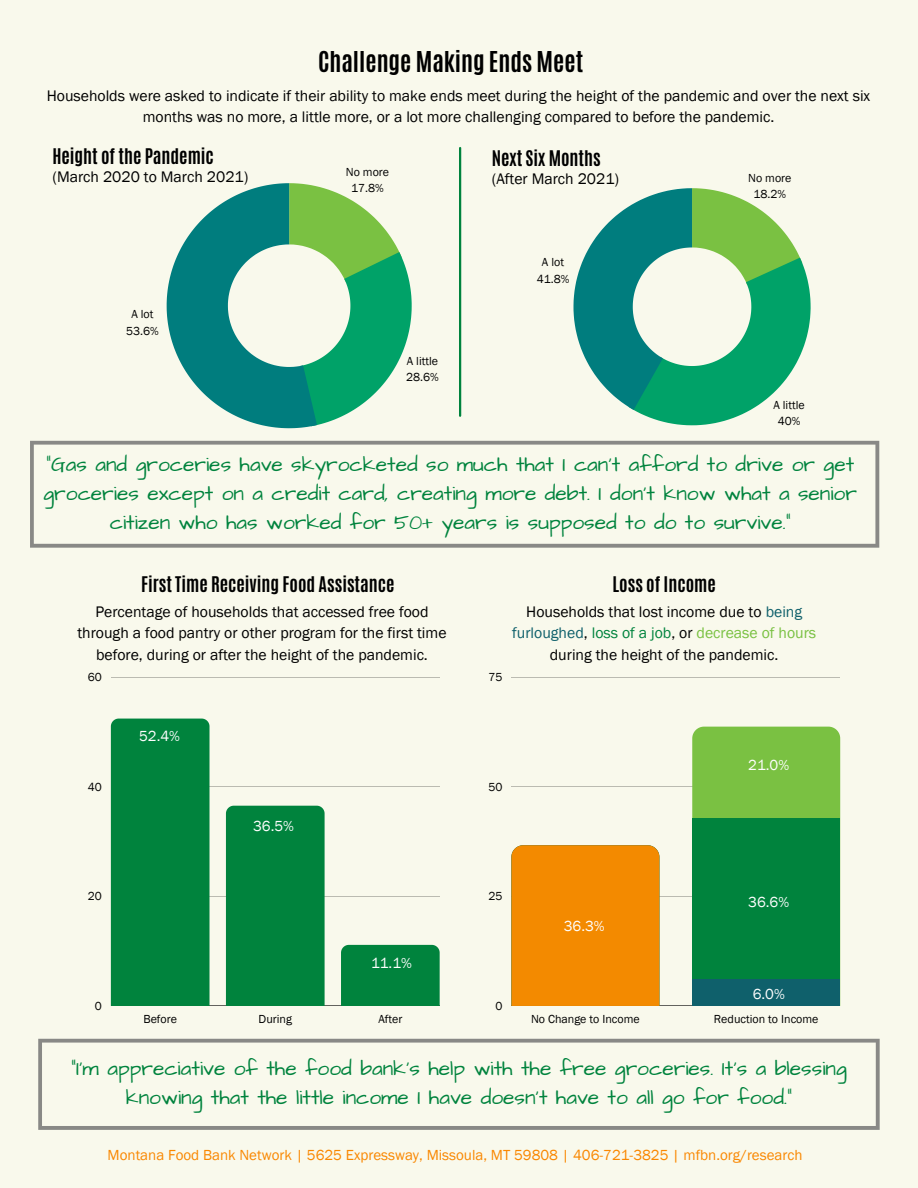
<style>
.page{position:relative;width:918px;height:1188px;background:#f9f9ec}
.page>*{position:absolute;margin:0;border:0;box-sizing:border-box;transform-origin:0 0}
.t1{font:700 24px "Antonio";color:#000}
.t2{font:21px/29.2px "Architects Daughter";color:#00833d;text-align:center}
.t3{font:700 18px "Antonio";color:#000}
.t4{font:15.75px/21.3px "Franklin Gothic";color:#000;text-align:center}
.t5{font:15px "Franklin Gothic";color:#fa8700}
.t6{font:15px "Franklin Gothic";color:#fefefe}
.t7{font:12px "Franklin Gothic";color:#000}
.s1{color:#0f606b}
.s2{color:#00833d}
.s3{color:#7ac142}
</style>
<div class="page">
<hr style="left:511px;top:677px;width:329px;height:1px;background:#000">
<hr style="left:511px;top:787px;width:329px;height:1px;background:#000">
<hr style="left:511px;top:896px;width:329px;height:1px;background:#000">
<hr style="left:511px;top:1006px;width:329px;height:1px;background:#000">
<div style="left:692px;top:727px;width:148px;height:92px;background:#7ac142"></div>
<div style="left:692px;top:819px;width:148px;height:187px;background:#00833d"></div>
<div style="left:692px;top:980px;width:148px;height:26px;background:#0f606b"></div>
<div style="left:511px;top:845px;width:148px;height:161px;background:#f38a00"></div>
<hr style="left:459px;top:148px;width:2px;height:268px;background:#00833d">
<svg style="left:573px;top:188px;width:238px;height:237px"></svg>
<svg style="left:167px;top:183px;width:245px;height:245px"></svg>
<svg style="left:38px;top:1039px;width:842px;height:91px"></svg>
<hr style="left:111px;top:677px;width:329px;height:1px;background:#000">
<hr style="left:111px;top:787px;width:329px;height:1px;background:#000">
<hr style="left:111px;top:896px;width:329px;height:1px;background:#000">
<hr style="left:111px;top:1006px;width:329px;height:1px;background:#000">
<div style="left:111px;top:719px;width:99px;height:287px;background:#00833d"></div>
<div style="left:226px;top:806px;width:99px;height:200px;background:#00833d"></div>
<div style="left:341px;top:945px;width:99px;height:61px;background:#00833d"></div>
<svg style="left:30px;top:441px;width:849px;height:107px"></svg>
<p class="t1" style="left:318px;top:45px;width:266px">Challenge Making Ends Meet</p>
<p class="t4" style="left:47px;top:85px;width:825px">Households were asked to indicate if their ability to make ends meet during the height of the pandemic and over the next six months was no more, a little more, or a lot more challenging compared to before the pandemic.</p>
<p class="t3" style="left:52px;top:144px;width:163px">Height of the Pandemic</p>
<p class="t3" style="left:492px;top:145px;width:111px">Next Six Months</p>
<p class="t7" style="left:346px;top:165px;width:45px">No more</p>
<p class="t7" style="left:351px;top:181px;width:34px">17.8%</p>
<p class="t4" style="left:52px;top:166px;width:197px">(March 2020 to March 2021)</p>
<p class="t4" style="left:492px;top:168px;width:129px">(After March 2021)</p>
<p class="t7" style="left:131px;top:307px;width:24px">A lot</p>
<p class="t7" style="left:126px;top:324px;width:34px">53.6%</p>
<p class="t7" style="left:407px;top:354px;width:33px">A little</p>
<p class="t7" style="left:406px;top:370px;width:34px">28.6%</p>
<p class="t7" style="left:542px;top:255px;width:24px">A lot</p>
<p class="t7" style="left:537px;top:272px;width:34px">41.8%</p>
<p class="t7" style="left:748px;top:171px;width:45px">No more</p>
<p class="t7" style="left:753px;top:187px;width:34px">18.2%</p>
<p class="t7" style="left:773px;top:398px;width:33px">A little</p>
<p class="t7" style="left:778px;top:414px;width:24px">40%</p>
<p class="t2" style="left:43px;top:450px;width:815px">"Gas and groceries have skyrocketed so much that I can't afford to drive or get groceries except on a credit card, creating more debt. I don't know what a senior citizen who has worked for 50+ years is supposed to do to survive."</p>
<p class="t3" style="left:141px;top:572px;width:255px">First Time Receiving Food Assistance</p>
<p class="t4" style="left:77px;top:601px;width:371px">Percentage of households that accessed free food through a food pantry or other program for the first time before, during or after the height of the pandemic.</p>
<p class="t7" style="left:88px;top:670px;width:16px">60</p>
<p class="t7" style="left:88px;top:780px;width:16px">40</p>
<p class="t7" style="left:88px;top:889px;width:16px">20</p>
<p class="t7" style="left:95px;top:999px;width:9px">0</p>
<p class="t6" style="left:139px;top:728px;width:42px">52.4%</p>
<p class="t6" style="left:253px;top:818px;width:42px">36.5%</p>
<p class="t6" style="left:371px;top:954px;width:42px">11.1%</p>
<p class="t7" style="left:143px;top:1012px;width:35px">Before</p>
<p class="t7" style="left:259px;top:1012px;width:35px">During</p>
<p class="t7" style="left:378px;top:1012px;width:25px">After</p>
<p class="t7" style="left:488px;top:670px;width:16px">75</p>
<p class="t3" style="left:613px;top:572px;width:105px">Loss of Income</p>
<p class="t4" style="left:512px;top:601px;width:306px">Households that lost income due to <span class="s1">being furloughed</span>, <span class="s2">loss of a job</span>, or <span class="s3">decrease of hours </span>during the height of the pandemic.</p>
<p class="t7" style="left:488px;top:780px;width:16px">50</p>
<p class="t6" style="left:748px;top:757px;width:42px">21.0%</p>
<p class="t7" style="left:488px;top:889px;width:16px">25</p>
<p class="t7" style="left:495px;top:999px;width:9px">0</p>
<p class="t6" style="left:564px;top:917px;width:42px">36.3%</p>
<p class="t6" style="left:748px;top:894px;width:42px">36.6%</p>
<p class="t6" style="left:753px;top:986px;width:34px">6.0%</p>
<p class="t7" style="left:531px;top:1012px;width:110px">No Change to Income</p>
<p class="t7" style="left:714px;top:1012px;width:106px">Reduction to Income</p>
<p class="t2" style="left:71px;top:1054px;width:777px">"I'm appreciative of the food bank's help with the free groceries. It's a blessing knowing that the little income I have doesn't have to all go for food."</p>
<p class="t5" style="left:108px;top:1147px;width:696px">Montana Food Bank Network | 5625 Expressway, Missoula, MT 59808 | 406-721-3825 | mfbn.org/research</p>
</div>
